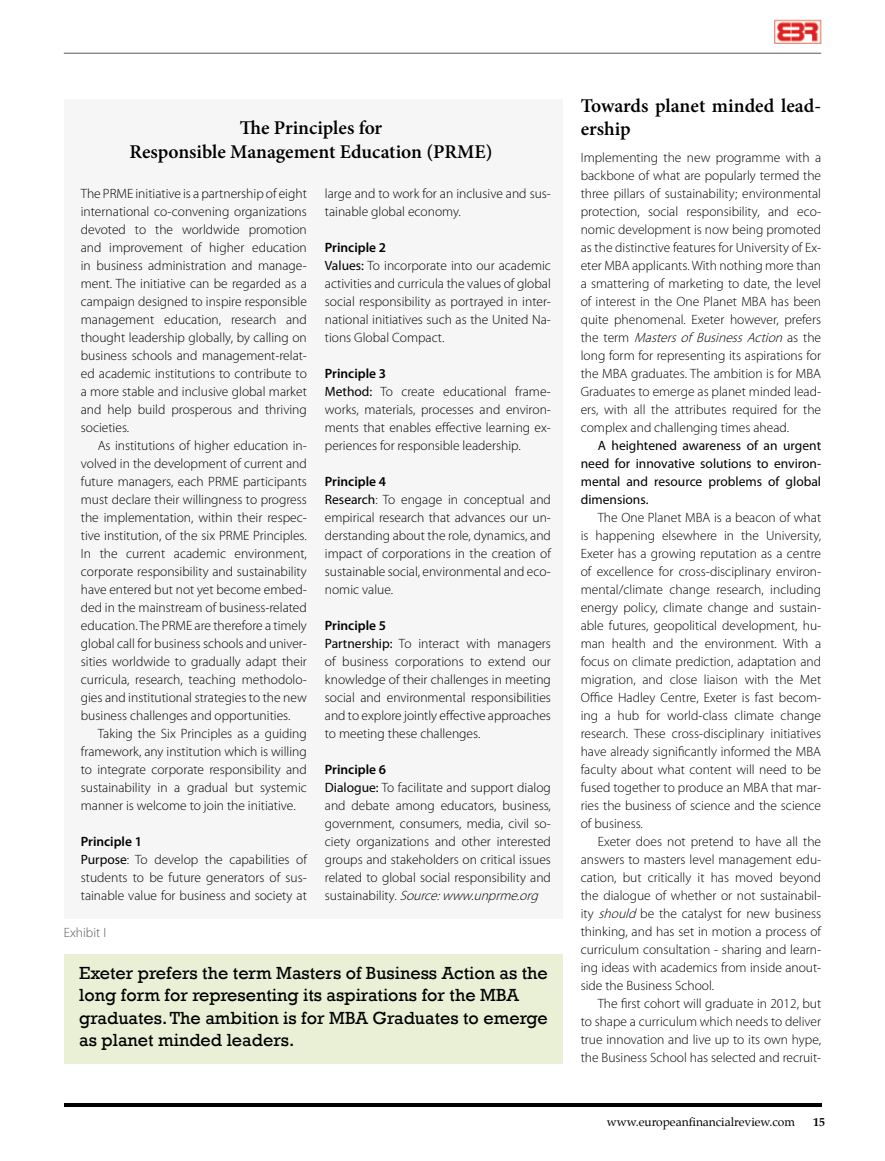
<style>
.page{position:relative;width:885px;height:1161px;background:#fff}
.page>*{position:absolute;margin:0;border:0;box-sizing:border-box;transform-origin:0 0}
.t1{font:600 19.5px/23.4px "Minion Pro";color:#000}
.t2{font:18px/22.5px "Rockwell";color:#000}
.t3{font:300 13.5px/18px "Myriad Pro";color:#000;text-align:justify}
.t4{font:13.5px/18px "Myriad Pro";color:#000;text-align:justify}
.t5{font:300 13.5px "Myriad Pro";color:#58595b}
.t6{font:12px "Palatino";color:#000}
.t7{font:700 12px "Palatino";color:#000}
.s1{font-weight:600}
.s2{font-weight:400}
.s3{font-style:italic}
</style>
<div class="page">
<hr style="left:64px;top:53px;width:757px;height:1px;background:#58595b">
<img style="left:774px;top:19px;width:48px;height:25px">
<hr style="left:64px;top:1103px;width:757px;height:4px;background:#000">
<div style="left:64px;top:954px;width:498px;height:110px;background:#e9f0d6"></div>
<div style="left:64px;top:99px;width:498px;height:819px;background:#f6f6f6"></div>
<h1 class="t1" style="left:129px;top:116px;width:364px;text-align:center">The Principles for<br>Responsible Management Education (PRME)</h1>
<p class="t3" style="left:81px;top:185px;width:227px">The PRME initiative is a partnership of eight international co-convening organizations devoted to the worldwide promotion and improvement of higher education in business administration and manage&shy;ment. The initiative can be regarded as a campaign designed to inspire responsible management education, research and thought leadership globally, by calling on business schools and management-relat&shy;ed academic institutions to contribute to a more stable and inclusive global market and help build prosperous and thriving societies.</p>
<p class="t3" style="left:81px;top:437px;width:227px;text-indent:17px">As institutions of higher education in&shy;volved in the development of current and future managers, each PRME participants must declare their willingness to progress the implementation, within their respec&shy;tive institution, of the six PRME Principles.<br>In the current academic environment, corporate responsibility and sustainability have entered but not yet become embed&shy;ded in the mainstream of business-related education. The PRME are therefore a timely global call for business schools and univer&shy;sities worldwide to gradually adapt their curricula, research, teaching methodolo&shy;gies and institutional strategies to the new business challenges and opportunities.</p>
<p class="t3" style="left:81px;top:725px;width:227px;text-indent:17px">Taking the Six Principles as a guiding framework, any institution which is willing to integrate corporate responsibility and sustainability in a gradual but systemic manner is welcome to join the initiative.</p>
<p class="t3" style="left:81px;top:833px;width:227px;text-align:left"><span class="s1">Principle 1<br></span><span class="s2">Purpose</span>: To develop the capabilities of students to be future generators of sus&shy;tainable value for business and society at</p>
<p class="t5" style="left:64px;top:925px;width:44px">Exhibit I</p>
<p class="t3" style="left:325px;top:185px;width:227px">large and to work for an inclusive and sus&shy;tainable global economy.</p>
<p class="t3" style="left:325px;top:239px;width:227px;text-align:left"><span class="s1">Principle 2<br></span><span class="s2">Values:</span> To incorporate into our academic activities and curricula the values of global social responsibility as portrayed in inter&shy;national initiatives such as the United Na&shy;tions Global Compact.</p>
<p class="t3" style="left:325px;top:365px;width:227px;text-align:left"><span class="s1">Principle 3<br></span><span class="s2">Method:</span> To create educational frame&shy;works, materials, processes and environ&shy;ments that enables effective learning ex&shy;periences for responsible leadership.</p>
<p class="t3" style="left:325px;top:473px;width:227px;text-align:left"><span class="s1">Principle 4<br></span><span class="s2">Research</span>: To engage in conceptual and empirical research that advances our un&shy;derstanding about the role, dynamics, and impact of corporations in the creation of sustainable social, environmental and eco&shy;nomic value.</p>
<p class="t3" style="left:325px;top:617px;width:227px;text-align:left"><span class="s1">Principle 5<br></span><span class="s2">Partnership:</span> To interact with managers of business corporations to extend our knowledge of their challenges in meeting social and environmental responsibilities and to explore jointly effective approaches to meeting these challenges.</p>
<p class="t3" style="left:325px;top:760px;width:227px;text-align:left"><span class="s1">Principle 6<br></span><span class="s2">Dialogue:</span> To facilitate and support dialog and debate among educators, business, government, consumers, media, civil so&shy;ciety organizations and other interested groups and stakeholders on critical issues related to global social responsibility and s u s t a i n a b i l i ty. <span class="s3">Source:www.unprme.org</span></p>
<h2 class="t2" style="left:79px;top:961px;width:470px">Exeter prefers the term Masters of Business Action as the long form for representing its aspirations for the MBA graduates. The ambition is for MBA Graduates to emerge as planet minded leaders.</h2>
<h1 class="t1" style="left:580px;top:94px;width:242px">Towards planet minded lead&shy;ership</h1>
<p class="t3" style="left:580px;top:149px;width:242px">Implementing the new programme with a backbone of what are popularly termed the three pillars of sustainability; environmental protection, social responsibility, and eco&shy;nomic development is now being promoted as the distinctive features for University of Ex&shy;eter MBA applicants. With nothing more than a smattering of marketing to date, the level of interest in the One Planet MBA has been quite phenomenal. Exeter however, prefers t h e t e r m <span class="s3">Mastersof BusinessAction</span>a s t h e long form for representing its aspirations for the MBA graduates. The ambition is for MBA Graduates to emerge as planet minded lead&shy;ers, with all the attributes required for the complex and challenging times ahead.</p>
<p class="t4" style="left:580px;top:436px;width:242px;text-indent:17px">A heightened awareness of an urgent need for innovative solutions to environ&shy;mental and resource problems of global dimensions.</p>
<p class="t3" style="left:580px;top:509px;width:242px;text-indent:17px">The One Planet MBA is a beacon of what is happening elsewhere in the University, Exeter has a growing reputation as a centre of excellence for cross-disciplinary environ&shy;mental/climate change research, including energy policy, climate change and sustain&shy;able futures, geopolitical development, hu&shy;man health and the environment. With a focus on climate prediction, adaptation and migration, and close liaison with the Met Office Hadley Centre, Exeter is fast becom&shy;ing a hub for world-class climate change research. These cross-disciplinary initiatives have already significantly informed the MBA faculty about what content will need to be fused together to produce an MBA that mar&shy;ries the business of science and the science of business.</p>
<p class="t3" style="left:580px;top:833px;width:242px;text-indent:17px">Exeter does not pretend to have all the answers to masters level management edu&shy;cation, but critically it has moved beyond the dialogue of whether or not sustainabil&shy;ity <span class="s3">should</span>be the catalyst for new business thinking, and has set in motion a process of curriculum consultation - sharing and learn&shy;ing ideas with academics from inside anout&shy;side the Business School.</p>
<p class="t3" style="left:580px;top:995px;width:242px;text-indent:17px">The first cohort will graduate in 2012, but to shape a curriculum which needs to deliver true innovation and live up to its own hype, the Business School has selected and recruit-</p>
<p class="t6" style="left:606px;top:1112px;width:190px">www.europeanfinancialreview.com</p>
<p class="t7" style="left:813px;top:1112px;width:13px">15</p>
</div>
